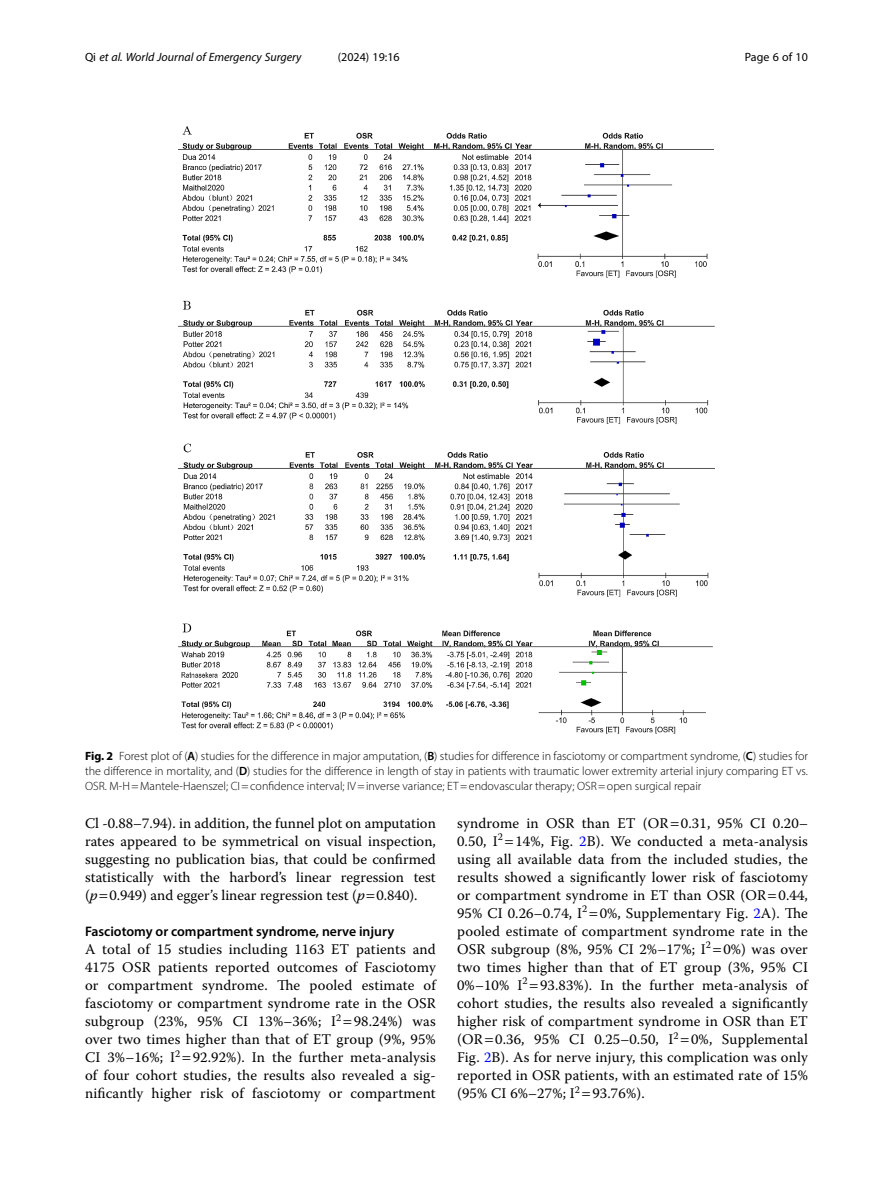
<style>
.page{position:relative;width:893px;height:1191px;background:#fff}
.page>*{position:absolute;margin:0;border:0;box-sizing:border-box;transform-origin:0 0}
.Body_Text{font:14.7px/18px "Warnock Pro";letter-spacing:.01em;color:#000;text-align:justify}
.Body_Text_Indent{font:14.7px/18px "Warnock Pro";color:#000;text-align:justify}
.Head_2{font:600 13.8px "Myriad Pro";color:#000}
.Figure_Caption{font:300 12px/15px "Myriad Pro";color:#000;text-align:justify}
.t1{font:italic 12px "Myriad Pro";color:#000}
.t2{font:12px "Myriad Pro";color:#000}
.s1{font-style:normal}
.s2{font-weight:700}
.s3{font-weight:600}
.s4{font-style:italic}
.s5{color:#00f}
</style>
<div class="page">
<img style="left:178px;top:126px;width:536px;height:607px">
<p class="t1" style="left:85px;top:50px;width:218px"><span class="s1">Qi</span> et al. World Journal of Emergency Surgery</p>
<p class="t2" style="left:338px;top:50px;width:63px">(2024) 19:16</p>
<p class="t2" style="left:745px;top:50px;width:65px">Page 6 of 10</p>
<p class="Figure_Caption" style="left:85px;top:748px;width:724px"><span class="s2">Fig. 2</span> Forest plot of (<span class="s3">A</span>) studies for the difference in major amputation, (<span class="s3">B</span>) studies for difference in fasciotomy or compartment syndrome, (<span class="s3">C</span>) studies for the difference in mortality, and (<span class="s3">D</span>) studies for the difference in length of stay in patients with traumatic lower extremity arterial injury comparing ET vs.<br>OSR. M-H=Mantele-Haenszel; CI=confidence interval; IV=inverse variance; ET=endovascular therapy; OSR=open surgical repair</p>
<p class="Body_Text_Indent" style="left:85px;top:814px;width:352px">Cl -0.88–7.94). in addition, the funnel plot on amputation rates appeared to be symmetrical on visual inspection, suggesting no publication bias, that could be confirmed statistically with the harbord’s linear regression test (<span class="s4">p</span> 0.949) and egger’s linear regression test (<span class="s4">p</span> 0.840).</p>
<p class="Head_2" style="left:85px;top:923px;width:311px">Fasciotomy or compartment syndrome, nerve injury</p>
<p class="Body_Text" style="left:85px;top:940px;width:352px">A total of 15 studies including 1163 ET patients and 4175 OSR patients reported outcomes of Fasciotomy or compartment syndrome. The pooled estimate of fasciotomy or compartment syndrome rate in the OSR subgroup (23%, 95% CI 13%–36%; I<sup>2</sup> 98.24%) was over two times higher than that of ET group (9%, 95% CI 3%–16%; I<sup>2</sup> 92.92%). In the further meta-analysis of four cohort studies, the results also revealed a sig&shy;nificantly higher risk of fasciotomy or compartment</p>
<p class="Body_Text" style="left:457px;top:814px;width:352px">syndrome in OSR than ET (OR 0.31, 95% CI 0.20– 0.50, I<sup>2</sup> 14%, Fig. <span class="s5">2</span>B). We conducted a meta-analysis using all available data from the included studies, the results showed a significantly lower risk of fasciotomy or compartment syndrome in ET than OSR (OR 0.44, 95% CI 0.26–0.74, I<sup>2</sup> 0%, Supplementary Fig. <span class="s5">2</span>A). The pooled estimate of compartment syndrome rate in the OSR subgroup (8%, 95% CI 2%–17%; I<sup>2</sup> 0%) was over two times higher than that of ET group (3%, 95% CI 0%–10% I<sup>2</sup> 93.83%). In the further meta-analysis of cohort studies, the results also revealed a significantly higher risk of compartment syndrome in OSR than ET (OR 0.36, 95% CI 0.25–0.50, I<sup>2</sup> 0%, Supplemental Fig. <span class="s5">2</span>B). As for nerve injury, this complication was only reported in OSR patients, with an estimated rate of 15% (95% CI 6%–27%; I<sup>2</sup> 93.76%).</p>
</div>
